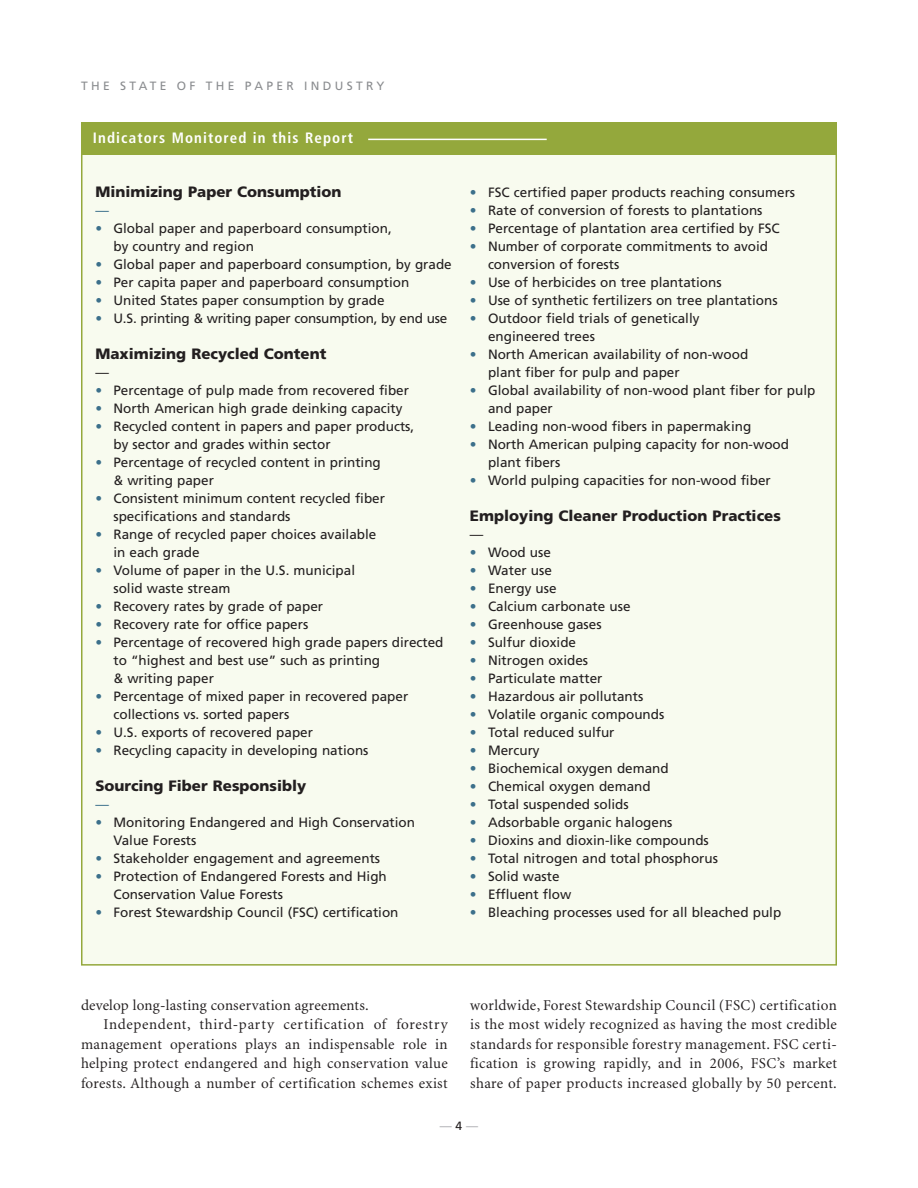
<style>
.page{position:relative;width:918px;height:1188px;background:#fff}
.page>*{position:absolute;margin:0;border:0;box-sizing:border-box;transform-origin:0 0}
.t1{font:15px/19.5px "Minion MM.345.584.11";letter-spacing:.025em;color:#231f20;text-align:justify}
.t2{font:900 15px "Frutiger";color:#231f20}
.t3{font:15px "Minion MM.345.584.11";letter-spacing:.045em;color:#231f20}
.t4{font:700 condensed 15px "Frutiger";letter-spacing:.075em;color:#fff}
.t5{font:13.5px/18px "Frutiger";color:#231f20}
.t6{font:13.5px "Frutiger";color:#3c708b}
.t7{font:12px "Frutiger";letter-spacing:.28em;color:#8a8c8f}
.t8{font:12px "Frutiger";color:#a8a9ad}
.s1{color:#3c708b}
.s2{color:#231f20}
</style>
<div class="page">
<div style="left:82px;top:124px;width:754px;height:841px;background:#f8fbef"></div>
<div style="left:81px;top:123px;width:756px;height:32px;background:#94a83c"></div>
<hr style="left:368px;top:139px;width:179px;height:1px;background:#fff">
<p class="t7" style="left:81px;top:81px;width:305px">THE STATE OF THE PAPER INDUSTRY</p>
<p class="t4" style="left:93px;top:132px;width:262px">Indicators Monitored in this Report</p>
<p class="t2" style="left:95px;top:186px;width:248px">Minimizing Paper Consumption</p>
<p class="t6" style="left:95px;top:205px;width:15px">—</p>
<p class="t5" style="left:113px;top:220px;width:280px;text-indent:-18px"><span class="s1">•</span> Global paper and paperboard consumption, by country and region</p>
<p class="t5" style="left:95px;top:256px;width:358px"><span class="s1">•</span> Global paper and paperboard consumption, by grade</p>
<p class="t5" style="left:95px;top:274px;width:315px"><span class="s1">•</span> Per capita paper and paperboard consumption</p>
<p class="t5" style="left:95px;top:292px;width:291px"><span class="s1">•</span> United States paper consumption by grade</p>
<p class="t5" style="left:95px;top:310px;width:353px"><span class="s1">•</span> U.S. printing &amp; writing paper consumption, by end use</p>
<p class="t2" style="left:95px;top:348px;width:233px">Maximizing Recycled Content</p>
<p class="t5" style="left:95px;top:364px;width:15px">—</p>
<p class="t5" style="left:95px;top:382px;width:315px"><span class="s1">•</span> Percentage of pulp made from recovered fiber</p>
<p class="t5" style="left:95px;top:400px;width:309px"><span class="s1">•</span> North American high grade deinking capacity</p>
<p class="t5" style="left:113px;top:418px;width:302px;text-indent:-18px"><span class="s1">•</span> Recycled content in papers and paper products, by sector and grades within sector</p>
<p class="t5" style="left:113px;top:454px;width:269px;text-indent:-18px"><span class="s1">•</span> Percentage of recycled content in printing &amp; writing paper</p>
<p class="t5" style="left:113px;top:490px;width:273px;text-indent:-18px"><span class="s1">•</span> Consistent minimum content recycled fiber specifications and standards</p>
<p class="t5" style="left:113px;top:526px;width:264px;text-indent:-18px"><span class="s1">•</span> Range of recycled paper choices available in each grade</p>
<p class="t5" style="left:113px;top:562px;width:243px;text-indent:-18px"><span class="s1">•</span> Volume of paper in the U.S. municipal solid waste stream</p>
<p class="t5" style="left:95px;top:598px;width:229px"><span class="s1">•</span> Recovery rates by grade of paper</p>
<p class="t5" style="left:95px;top:616px;width:214px"><span class="s1">•</span> Recovery rate for office papers</p>
<p class="t5" style="left:113px;top:634px;width:332px;text-indent:-18px"><span class="s1">•</span> Percentage of recovered high grade papers directed to “highest and best use” such as printing<br>&amp; writing paper</p>
<p class="t5" style="left:113px;top:688px;width:296px;text-indent:-18px"><span class="s1">•</span> Percentage of mixed paper in recovered paper collections vs. sorted papers</p>
<p class="t5" style="left:95px;top:724px;width:219px"><span class="s1">•</span> U.S. exports of recovered paper</p>
<p class="t5" style="left:95px;top:742px;width:275px"><span class="s1">•</span> Recycling capacity in developing nations</p>
<p class="t2" style="left:95px;top:780px;width:212px">Sourcing Fiber Responsibly</p>
<p class="t6" style="left:95px;top:799px;width:15px">—</p>
<p class="t5" style="left:113px;top:814px;width:303px;text-indent:-18px"><span class="s1">•</span> Monitoring Endangered and High Conservation<br>Value Forests</p>
<p class="t5" style="left:95px;top:850px;width:286px"><span class="s1">•</span> Stakeholder engagement and agreements</p>
<p class="t5" style="left:113px;top:868px;width:275px;text-indent:-18px"><span class="s1">•</span> Protection of Endangered Forests and High<br>Conservation Value Forests</p>
<p class="t5" style="left:95px;top:904px;width:305px"><span class="s1">•</span> Forest Stewardship Council (FSC) certification</p>
<p class="t5" style="left:470px;top:184px;width:327px"><span class="s1">•</span> FSC certified paper products reaching consumers</p>
<p class="t5" style="left:470px;top:202px;width:294px"><span class="s1">•</span> Rate of conversion of forests to plantations</p>
<p class="t5" style="left:470px;top:220px;width:311px"><span class="s1">•</span> Percentage of plantation area certified by FSC</p>
<p class="t5" style="left:488px;top:238px;width:282px;text-indent:-18px"><span class="s1">•</span> Number of corporate commitments to avoid conversion of forests</p>
<p class="t5" style="left:470px;top:274px;width:253px"><span class="s1">•</span> Use of herbicides on tree plantations</p>
<p class="t5" style="left:470px;top:292px;width:309px"><span class="s1">•</span> Use of synthetic fertilizers on tree plantations</p>
<p class="t5" style="left:488px;top:310px;width:213px;text-indent:-18px"><span class="s1">•</span> Outdoor field trials of genetically engineered trees</p>
<p class="t5" style="left:488px;top:346px;width:262px;text-indent:-18px"><span class="s1">•</span> North American availability of non-wood plant fiber for pulp and paper</p>
<p class="t5" style="left:488px;top:382px;width:329px;text-indent:-18px"><span class="s1">•</span> Global availability of non-wood plant fiber for pulp and paper</p>
<p class="t5" style="left:470px;top:418px;width:283px"><span class="s1">•</span> Leading non-wood fibers in papermaking</p>
<p class="t5" style="left:488px;top:436px;width:303px;text-indent:-18px"><span class="s1">•</span> North American pulping capacity for non-wood plant fibers</p>
<p class="t5" style="left:470px;top:472px;width:302px"><span class="s1">•</span> World pulping capacities for non-wood fiber</p>
<p class="t2" style="left:470px;top:509px;width:312px">Employing Cleaner Production Practices</p>
<p class="t5" style="left:470px;top:526px;width:15px">—</p>
<p class="t5" style="left:470px;top:544px;width:83px"><span class="s1">•</span> Wood use</p>
<p class="t5" style="left:470px;top:562px;width:83px"><span class="s1">•</span> Water use</p>
<p class="t5" style="left:470px;top:580px;width:88px"><span class="s1">•</span> Energy use</p>
<p class="t5" style="left:470px;top:598px;width:162px"><span class="s1">•</span> Calcium carbonate use</p>
<p class="t5" style="left:470px;top:616px;width:133px"><span class="s1">•</span> Greenhouse gases</p>
<p class="t5" style="left:470px;top:634px;width:108px"><span class="s1">•</span> Sulfur dioxide</p>
<p class="t5" style="left:470px;top:652px;width:120px"><span class="s1">•</span> Nitrogen oxides</p>
<p class="t5" style="left:470px;top:670px;width:134px"><span class="s1">•</span> Particulate matter</p>
<p class="t5" style="left:470px;top:688px;width:175px"><span class="s1">•</span> Hazardous air pollutants</p>
<p class="t5" style="left:470px;top:706px;width:196px"><span class="s1">•</span> Volatile organic compounds</p>
<p class="t5" style="left:470px;top:724px;width:146px"><span class="s1">•</span> Total reduced sulfur</p>
<p class="t5" style="left:470px;top:742px;width:71px"><span class="s1">•</span> Mercury</p>
<p class="t5" style="left:470px;top:760px;width:200px"><span class="s1">•</span> Biochemical oxygen demand</p>
<p class="t5" style="left:470px;top:778px;width:182px"><span class="s1">•</span> Chemical oxygen demand</p>
<p class="t5" style="left:470px;top:796px;width:160px"><span class="s1">•</span> Total suspended solids</p>
<p class="t5" style="left:470px;top:814px;width:204px"><span class="s1">•</span> Adsorbable organic halogens</p>
<p class="t5" style="left:470px;top:832px;width:240px"><span class="s1">•</span> Dioxins and dioxin-like compounds</p>
<p class="t5" style="left:470px;top:850px;width:250px"><span class="s1">•</span> Total nitrogen and total phosphorus</p>
<p class="t5" style="left:470px;top:868px;width:91px"><span class="s1">•</span> Solid waste</p>
<p class="t5" style="left:470px;top:886px;width:103px"><span class="s1">•</span> Effluent flow</p>
<p class="t5" style="left:470px;top:904px;width:313px"><span class="s1">•</span> Bleaching processes used for all bleached pulp</p>
<p class="t1" style="left:81px;top:996px;width:289px">develop long-lasting conservation agreements.</p>
<p class="t3" style="left:103px;top:1019px;width:346px">Independent, third-party certification of forestry</p>
<p class="t1" style="left:81px;top:1035px;width:368px">management operations plays an indispensable role in</p>
<p class="t1" style="left:81px;top:1055px;width:368px">helping protect endangered and high conservation value</p>
<p class="t1" style="left:81px;top:1074px;width:368px">forests. Although a number of certification schemes exist</p>
<p class="t1" style="left:470px;top:996px;width:368px">worldwide, Forest Stewardship Council (FSC) certification is the most widely recognized as having the most credible standards for responsible forestry management. FSC certi&shy;fication is growing rapidly, and in 2006, FSC’s market share of paper products increased globally by 50 percent.</p>
<p class="t8" style="left:440px;top:1120px;width:40px">—<span class="s2">4</span>—</p>
</div>
